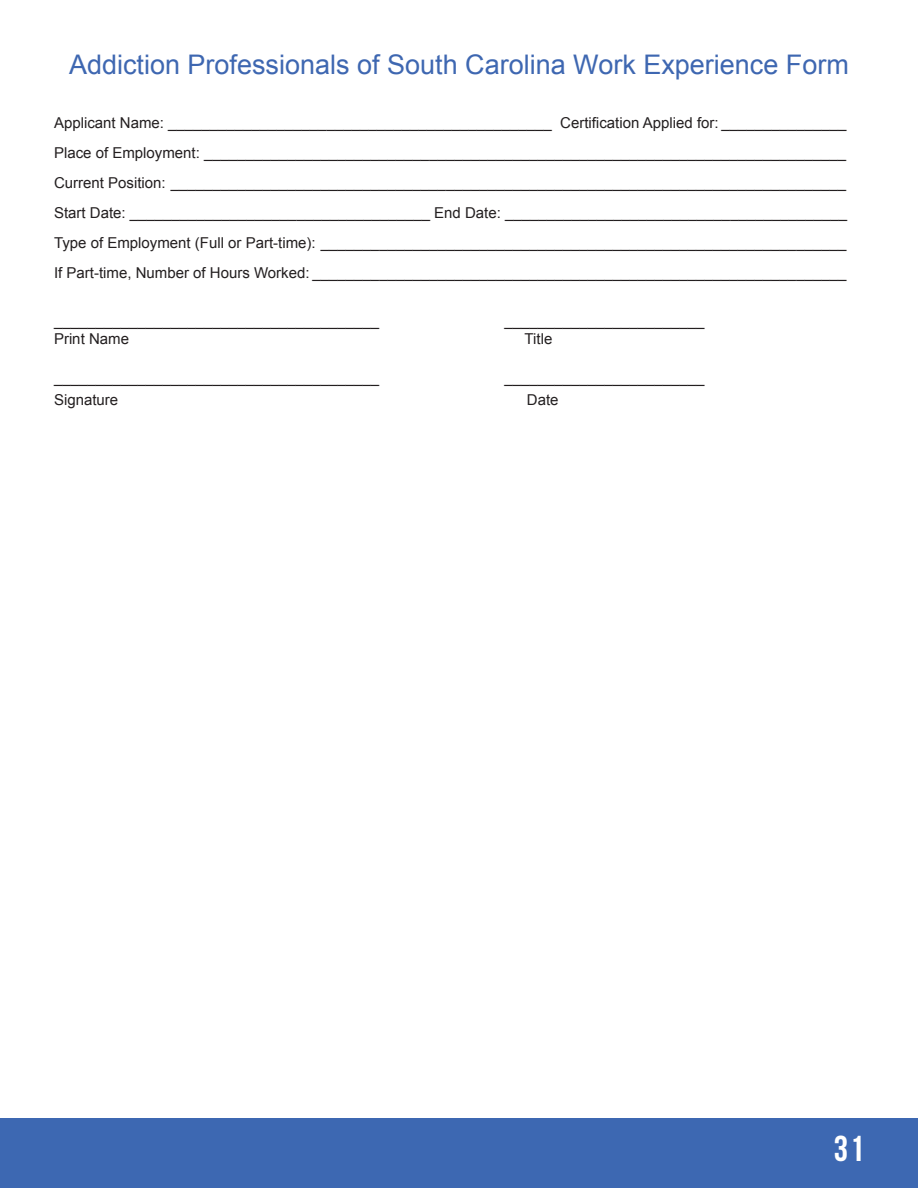
<style>
.page{position:relative;width:918px;height:1188px;background:#fff}
.page>*{position:absolute;margin:0;border:0;box-sizing:border-box;transform-origin:0 0}
.t1{font:700 36px "Bebas Neue";color:#fff}
.t2{font:27px "Arial";color:#3e67b1}
.t3{font:15px "Arial";color:#231f20}
</style>
<div class="page">
<div style="left:0;top:1119px;width:918px;height:69px;background:#3d68b2"></div>
<p class="t2" style="left:69px;top:46px;width:781px">Addiction Professionals of South Carolina Work Experience Form</p>
<p class="t3" style="left:54px;top:112px;width:794px">Applicant Name: ______________________________________________ Certification Applied for: _______________</p>
<p class="t3" style="left:54px;top:142px;width:794px">Place of Employment: _____________________________________________________________________________</p>
<p class="t3" style="left:54px;top:172px;width:794px">Current Position: _________________________________________________________________________________</p>
<p class="t3" style="left:54px;top:202px;width:795px">Start Date: ____________________________________ End Date: _________________________________________</p>
<p class="t3" style="left:54px;top:232px;width:794px">Type of Employment (Full or Part-time): _______________________________________________________________</p>
<p class="t3" style="left:54px;top:262px;width:794px">If Part-time, Number of Hours Worked: ________________________________________________________________</p>
<p class="t3" style="left:54px;top:310px;width:327px">_______________________________________</p>
<p class="t3" style="left:504px;top:310px;width:202px">________________________</p>
<p class="t3" style="left:54px;top:328px;width:77px">Print Name</p>
<p class="t3" style="left:525px;top:328px;width:29px">Title</p>
<p class="t3" style="left:54px;top:368px;width:327px">_______________________________________</p>
<p class="t3" style="left:504px;top:368px;width:202px">________________________</p>
<p class="t3" style="left:54px;top:390px;width:66px">Signature</p>
<p class="t3" style="left:527px;top:390px;width:33px">Date</p>
<p class="t1" style="left:834px;top:1129px;width:32px">31</p>
<p class="t1" style="left:850px;top:1129px;width:16px">0</p>
</div>
